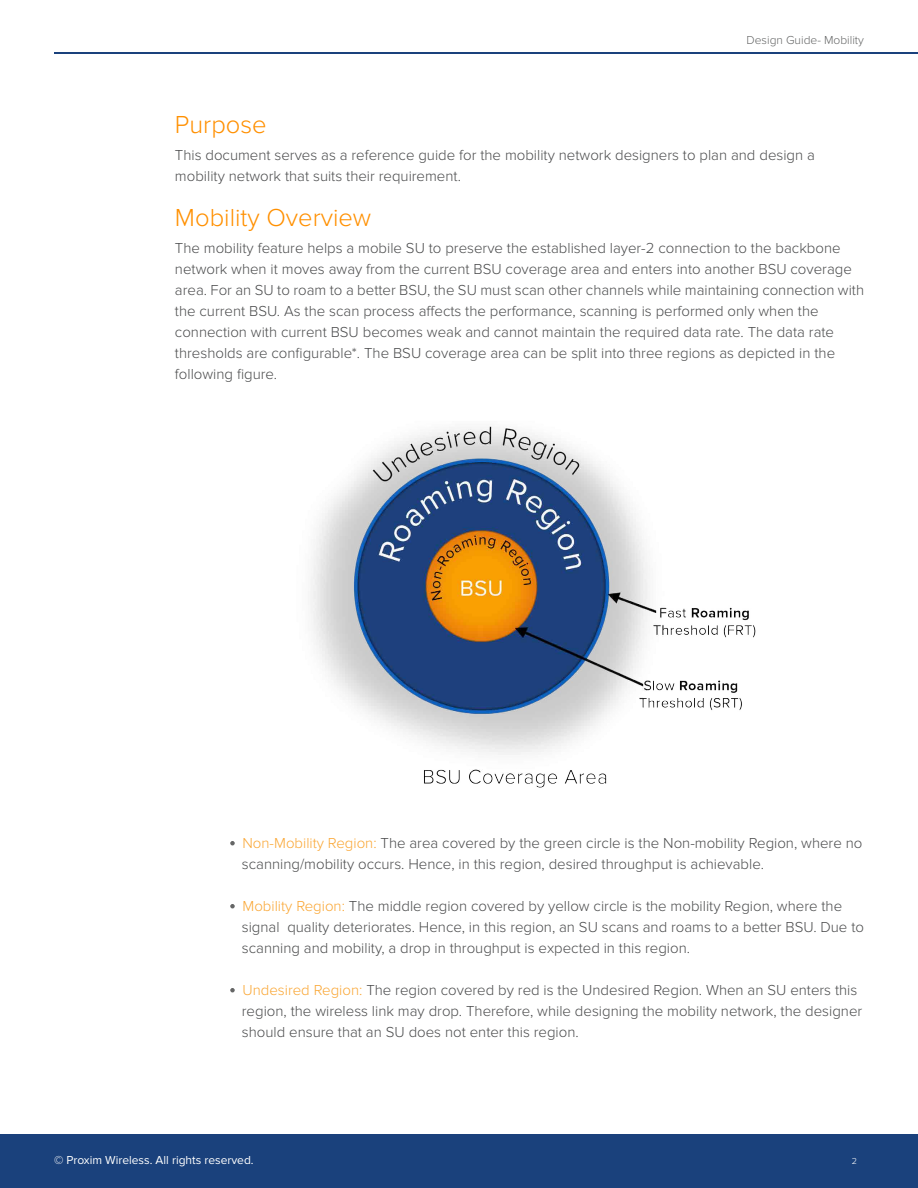
<style>
.page{position:relative;width:918px;height:1188px;background:#fff}
.page>*{position:absolute;margin:0;border:0;box-sizing:border-box;transform-origin:0 0}
.t1{font:300 25.5px "Proxima Nova";color:#ff9000}
.t2{font:300 15px/21px "Proxima Nova";color:#4b4c4d}
.t3{font:12px "Proxima Nova";color:#fff}
.t4{font:300 12px "Proxima Nova";color:#656666}
.t5{font:300 9px "Proxima Nova";color:#fff}
.s1{color:#faa633}
</style>
<div class="page">
<div style="left:0;top:1134px;width:918px;height:54px;background:#1a417c"></div>
<hr style="left:54px;top:52px;width:864px;height:2px;background:#1a417c">
<svg style="left:230px;top:841px;width:5px;height:4px"></svg>
<svg style="left:230px;top:904px;width:5px;height:4px"></svg>
<svg style="left:230px;top:988px;width:5px;height:4px"></svg>
<img style="left:310px;top:426px;width:446px;height:362px">
<p class="t4" style="left:746px;top:33px;width:119px">Design Guide- Mobility</p>
<p class="t1" style="left:175px;top:110px;width:93px">Purpose</p>
<p class="t2" style="left:175px;top:144px;width:641px">This document serves as a reference guide for the mobility network designers to plan and design a</p>
<p class="t2" style="left:175px;top:165px;width:288px">mobility network that suits their requirement.</p>
<p class="t1" style="left:175px;top:203px;width:198px">Mobility Overview</p>
<p class="t2" style="left:175px;top:237px;width:667px">The mobility feature helps a mobile SU to preserve the established layer-2 connection to the backbone</p>
<p class="t2" style="left:175px;top:258px;width:678px">network when it moves away from the current BSU coverage area and enters into another BSU coverage</p>
<p class="t2" style="left:175px;top:279px;width:691px">area. For an SU to roam to a better BSU, the SU must scan other channels while maintaining connection with the current BSU. As the scan process affects the performance, scanning is performed only when the</p>
<p class="t2" style="left:175px;top:321px;width:661px">connection with current BSU becomes weak and cannot maintain the required data rate. The data rate</p>
<p class="t2" style="left:175px;top:342px;width:662px">thresholds are configurable*. The BSU coverage area can be split into three regions as depicted in the</p>
<p class="t2" style="left:175px;top:363px;width:104px">following figure.</p>
<p class="t2" style="left:243px;top:833px;width:621px"><span class="s1">Non-Mobility Region:</span> The area covered by the green circle is the Non-mobility Region, where no</p>
<p class="t2" style="left:242px;top:854px;width:524px">scanning/mobility occurs. Hence, in this region, desired throughput is achievable.</p>
<p class="t2" style="left:243px;top:896px;width:601px"><span class="s1">Mobility Region:</span> The middle region covered by yellow circle is the mobility Region, where the</p>
<p class="t2" style="left:242px;top:917px;width:624px">signal quality deteriorates. Hence, in this region, an SU scans and roams to a better BSU. Due to</p>
<p class="t2" style="left:242px;top:938px;width:450px">scanning and mobility, a drop in throughput is expected in this region.</p>
<p class="t2" style="left:243px;top:980px;width:616px"><span class="s1">Undesired Region:</span> The region covered by red is the Undesired Region. When an SU enters this</p>
<p class="t2" style="left:242px;top:1001px;width:622px">region, the wireless link may drop. Therefore, while designing the mobility network, the designer</p>
<p class="t2" style="left:242px;top:1022px;width:338px">should ensure that an SU does not enter this region.</p>
<p class="t3" style="left:54px;top:1153px;width:201px">© Proxim Wireless. All rights reserved.</p>
<p class="t5" style="left:852px;top:1156px;width:7px">2</p>
</div>
